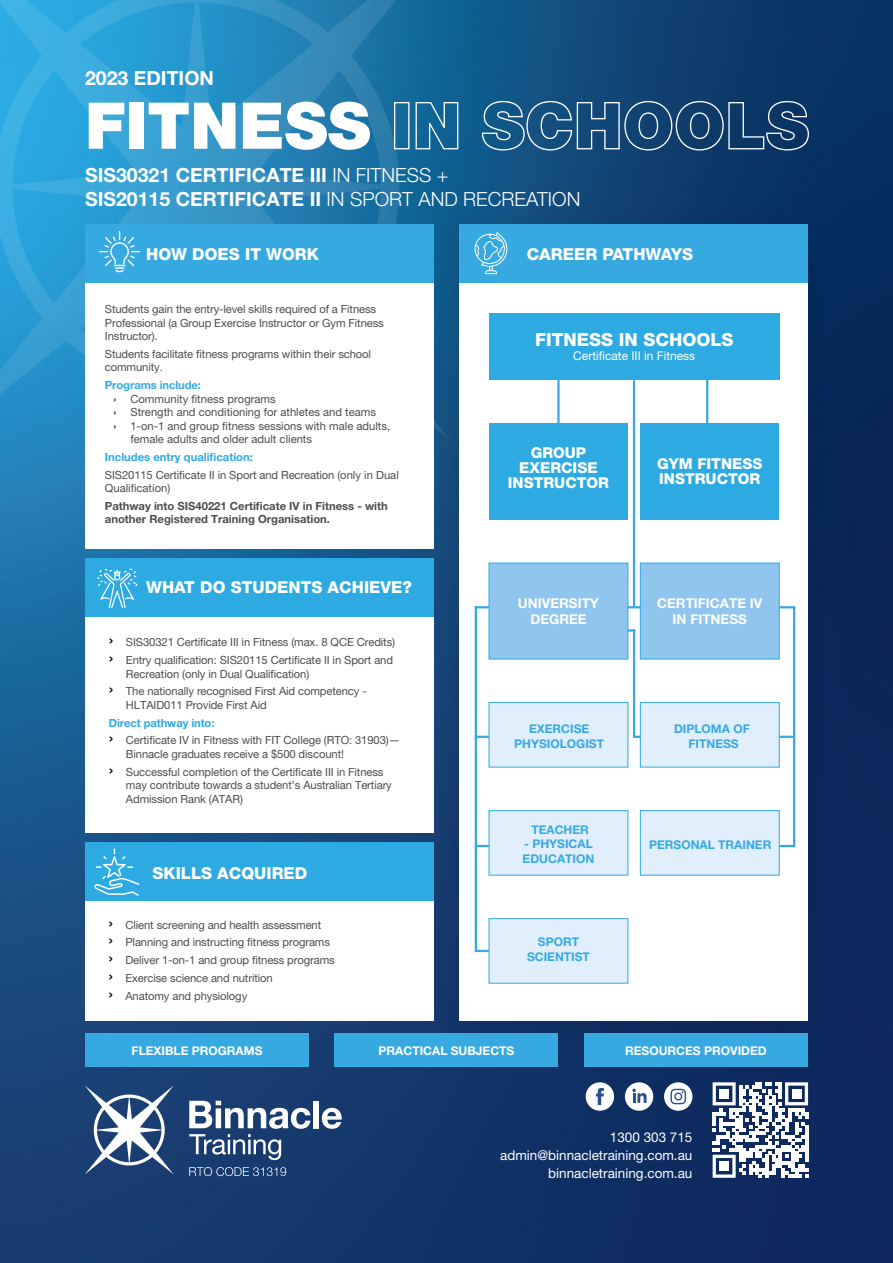
<style>
.page{position:relative;width:893px;height:1263px;background:#fff}
.page>*{position:absolute;margin:0;border:0;box-sizing:border-box;transform-origin:0 0}
.t1{font:900 64.5px "Helvetica Neue LT Pro";color:#fff}
.t2{font:700 19.5px/24px "Helvetica Neue LT Pro";color:#fff}
.t3{font:800 18px "Helvetica Neue LT Pro";color:#fff}
.t4{font:800 16.5px "Helvetica Neue LT Pro";color:#fff}
.t5{font:800 15px/15px "Helvetica Neue LT Pro";color:#fff;text-align:center}
.t6{font:13.5px/18.3px "Helvetica Neue LT Pro";color:#fff;text-align:right}
.t7{font:700 13.5px/16.2px "Helvetica Neue LT Pro";color:#fff;text-align:center}
.t8{font:700 12px/14.4px "Helvetica Neue LT Pro";color:#36a9e1;text-align:center}
.t9{font:700 12px "Helvetica Neue LT Pro";color:#fff}
.t10{font:12px "Helvetica Neue LT Pro";color:#fff}
.t11{font:11.25px/17.7px "Helvetica Neue LT Pro";letter-spacing:-.01em;color:#4d4d4d}
.t12{font:700 11.25px/13.5px "Helvetica Neue LT Pro";color:#4d4d4d}
.t13{font:700 11.25px "Helvetica Neue LT Pro";color:#2daae2}
.t14{font:700 11.25px "Helvetica Neue LT Pro";letter-spacing:-.01em;color:#36a9e1}
.t15{font:11.25px "Helvetica Neue LT Pro";color:#000}
.s1{font-weight:300}
.s2{font-size:18px;color:#000}
.s3{font-weight:700;color:#2daae2}
</style>
<div class="page">
<img style="left:0;top:0;width:893px;height:1263px">
<svg style="left:0;top:0;width:451px;height:441px;background:#2990c4"></svg>
<div style="left:85px;top:283px;width:349px;height:266px;background:#fff"></div>
<div style="left:85px;top:224px;width:349px;height:59px;background:#36a9e1"></div>
<svg style="left:99px;top:231px;width:41px;height:41px"></svg>
<div style="left:434px;top:206px;width:397px;height:844px;background:#000;opacity:.1"></div>
<div style="left:459px;top:224px;width:349px;height:797px;background:#fff"></div>
<div style="left:459px;top:224px;width:349px;height:59px;background:#36a9e1"></div>
<svg style="left:474px;top:232px;width:34px;height:42px"></svg>
<div style="left:85px;top:597px;width:349px;height:236px;background:#fff"></div>
<div style="left:85px;top:558px;width:349px;height:59px;background:#2daae2"></div>
<svg style="left:97px;top:569px;width:41px;height:39px"></svg>
<div style="left:85px;top:881px;width:349px;height:139px;background:#fff"></div>
<div style="left:85px;top:842px;width:349px;height:59px;background:#2daae2"></div>
<svg style="left:94px;top:848px;width:45px;height:48px"></svg>
<hr style="left:633px;top:380px;width:2px;height:227px;background:#36a9e1">
<hr style="left:475px;top:606px;width:320px;height:2px;background:#36a9e1">
<hr style="left:475px;top:606px;width:2px;height:346px;background:#36a9e1">
<hr style="left:476px;top:736px;width:65px;height:2px;background:#36a9e1">
<hr style="left:476px;top:845px;width:38px;height:2px;background:#36a9e1">
<hr style="left:475px;top:950px;width:37px;height:2px;background:#36a9e1">
<hr style="left:793px;top:607px;width:2px;height:240px;background:#36a9e1">
<hr style="left:634px;top:736px;width:161px;height:2px;background:#36a9e1">
<hr style="left:756px;top:845px;width:38px;height:2px;background:#36a9e1">
<hr style="left:706px;top:375px;width:2px;height:110px;background:#36a9e1">
<hr style="left:557px;top:371px;width:3px;height:111px;background:#36a9e1">
<div style="left:489px;top:314px;width:290px;height:66px;background:#2daae2"></div>
<hr style="left:616px;top:629px;width:19px;height:3px;background:#36a9e1">
<div style="left:489px;top:918px;width:139px;height:65px;background:#e1eefb;border:1px solid #2daae2"></div>
<div style="left:489px;top:563px;width:139px;height:96px;background:#90c6ed;border:1px solid #2daae2"></div>
<div style="left:640px;top:563px;width:140px;height:96px;background:#90c6ed;border:1px solid #2daae2"></div>
<div style="left:489px;top:702px;width:139px;height:65px;background:#e1eefb;border:1px solid #2daae2"></div>
<div style="left:640px;top:702px;width:140px;height:65px;background:#e1eefb;border:1px solid #2daae2"></div>
<div style="left:489px;top:810px;width:139px;height:65px;background:#e1eefb;border:1px solid #2daae2"></div>
<div style="left:640px;top:810px;width:140px;height:65px;background:#e1eefb;border:1px solid #2daae2"></div>
<div style="left:489px;top:423px;width:139px;height:96px;background:#2daae2"></div>
<div style="left:640px;top:423px;width:139px;height:96px;background:#2daae2"></div>
<hr style="left:633px;top:629px;width:2px;height:109px;background:#36a9e1">
<div style="left:584px;top:1033px;width:224px;height:34px;background:#36a9e1"></div>
<div style="left:334px;top:1033px;width:224px;height:34px;background:#36a9e1"></div>
<div style="left:85px;top:1033px;width:224px;height:34px;background:#36a9e1"></div>
<svg style="left:713px;top:1082px;width:95px;height:96px"></svg>
<div style="left:719px;top:1089px;width:10px;height:10px;background:#fff"></div>
<div style="left:792px;top:1089px;width:9px;height:10px;background:#fff"></div>
<div style="left:719px;top:1161px;width:10px;height:10px;background:#fff"></div>
<div style="left:586px;top:1082px;width:28px;height:29px;background:#fff;border-radius:14px"></div>
<svg style="left:596px;top:1088px;width:8px;height:17px"></svg>
<div style="left:625px;top:1082px;width:28px;height:29px;background:#fff;border-radius:14px"></div>
<svg style="left:632px;top:1088px;width:15px;height:15px"></svg>
<div style="left:664px;top:1082px;width:28px;height:29px;background:#fff;border-radius:14px"></div>
<svg style="left:670px;top:1089px;width:16px;height:15px"></svg>
<svg style="left:189px;top:1167px;width:97px;height:9px"></svg>
<div style="left:313px;top:1101px;width:6px;height:27px;background:#fff"></div>
<svg style="left:322px;top:1108px;width:20px;height:21px"></svg>
<svg style="left:189px;top:1101px;width:121px;height:59px"></svg>
<svg style="left:85px;top:1085px;width:89px;height:89px"></svg>
<h2 class="t2" style="left:85px;top:66px;width:130px">2023 EDITION</h2>
<h1 class="t1" style="left:85px;top:87px;width:725px">FITNESS IN SCHOOLS</h1>
<h2 class="t2" style="left:85px;top:162px;width:497px">SIS30321 CERTIFICATE III <span class="s1">IN FITNESS +<br></span>SIS20115 CERTIFICATE II <span class="s1">IN SPORT AND RECREATION</span></h2>
<h3 class="t4" style="left:146px;top:244px;width:174px">HOW DOES IT WORK</h3>
<h3 class="t4" style="left:527px;top:244px;width:168px">CAREER PATHWAYS</h3>
<p class="t11" style="left:105px;top:302px;width:281px;line-height:13.5px">Students gain the entry-level skills required of a Fitness<br>Professional (a Group Exercise Instructor or Gym Fitness<br>Instructor).</p>
<p class="t11" style="left:105px;top:347px;width:268px;line-height:13.5px">Students facilitate fitness programs within their school community.</p>
<p class="t14" style="left:105px;top:378px;width:98px">Programs include:</p>
<p class="t15" style="left:113px;top:392px;width:4px">›</p>
<p class="t11" style="left:130px;top:390px;width:147px">Community fitness programs</p>
<p class="t15" style="left:113px;top:405px;width:4px">›</p>
<p class="t11" style="left:130px;top:403px;width:247px">Strength and conditioning for athletes and teams</p>
<p class="t15" style="left:113px;top:419px;width:4px">›</p>
<p class="t11" style="left:130px;top:419px;width:261px;line-height:13.5px">1-on-1 and group fitness sessions with male adults, female adults and older adult clients</p>
<p class="t13" style="left:105px;top:450px;width:150px">Includes entry qualification:</p>
<p class="t11" style="left:105px;top:468px;width:295px;line-height:13.5px">SIS20115 Certificate II in Sport and Recreation (only in Dual<br>Qualification)</p>
<p class="t12" style="left:105px;top:499px;width:284px">Pathway into SIS40221 Certificate IV in Fitness - with another Registered Training Organisation.</p>
<h3 class="t4" style="left:146px;top:578px;width:267px">WHAT DO STUDENTS ACHIEVE?</h3>
<p class="t11" style="left:109px;top:633px;width:288px"><span class="s2">›</span> SIS30321 Certificate III in Fitness (max. 8 QCE Credits) <span class="s2">›</span> Entry qualification: SIS20115 Certificate II in Sport and</p>
<p class="t11" style="left:109px;top:664px;width:259px;text-indent:17px">Recreation (only in Dual Qualification)<br><span class="s2">›</span> The nationally recognised First Aid competency -</p>
<p class="t11" style="left:126px;top:696px;width:142px">HLTAID011 Provide First Aid</p>
<p class="t11" style="left:109px;top:713px;width:292px"><span class="s3">Direct pathway into:<br></span><span class="s2">›</span> Certificate IV in Fitness with FIT College (RTO: 31903)—</p>
<p class="t11" style="left:109px;top:745px;width:276px;text-indent:17px">Binnacle graduates receive a $500 discount!<br><span class="s2">›</span> Successful completion of the Certificate III in Fitness</p>
<p class="t11" style="left:126px;top:778px;width:267px;line-height:13.5px">may contribute towards a student’s Australian Tertiary<br>Admission Rank (ATAR)</p>
<h3 class="t4" style="left:152px;top:864px;width:156px">SKILLS ACQUIRED</h3>
<p class="t11" style="left:108px;top:916px;width:228px"><span class="s2">›</span> Client screening and health assessment<br><span class="s2">›</span> Planning and instructing fitness programs <span class="s2">›</span> Deliver 1-on-1 and group fitness programs <span class="s2">›</span> Exercise science and nutrition<br><span class="s2">›</span> Anatomy and physiology</p>
<h3 class="t3" style="left:535px;top:329px;width:200px">FITNESS IN SCHOOLS</h3>
<p class="t10" style="left:573px;top:349px;width:123px">Certificate III in Fitness</p>
<h3 class="t5" style="left:508px;top:446px;width:103px">GROUP<br>EXERCISE<br>INSTRUCTOR</h3>
<h3 class="t5" style="left:657px;top:456px;width:107px;text-align:left">GYM FITNESS<br>INSTRUCTOR</h3>
<p class="t7" style="left:518px;top:594px;width:82px">UNIVERSITY<br>DEGREE</p>
<p class="t7" style="left:657px;top:594px;width:107px">CERTIFICATE IV<br>IN FITNESS</p>
<p class="t8" style="left:514px;top:721px;width:91px">EXERCISE<br>PHYSIOLOGIST</p>
<p class="t8" style="left:674px;top:721px;width:77px">DIPLOMA OF<br>FITNESS</p>
<p class="t8" style="left:531px;top:822px;width:59px">TEACHER</p>
<p class="t8" style="left:523px;top:837px;width:73px;text-align:left">- PHYSICAL<br>EDUCATION</p>
<p class="t8" style="left:649px;top:837px;width:124px">PERSONAL TRAINER</p>
<p class="t8" style="left:527px;top:934px;width:64px">SPORT<br>SCIENTIST</p>
<p class="t9" style="left:132px;top:1043px;width:132px">FLEXIBLE PROGRAMS</p>
<p class="t9" style="left:379px;top:1043px;width:137px">PRACTICAL SUBJECTS</p>
<p class="t9" style="left:625px;top:1043px;width:143px">RESOURCES PROVIDED</p>
<p class="t6" style="left:500px;top:1127px;width:194px">1300 303 715 admin@binnacletraining.com.au binnacletraining.com.au</p>
</div>
